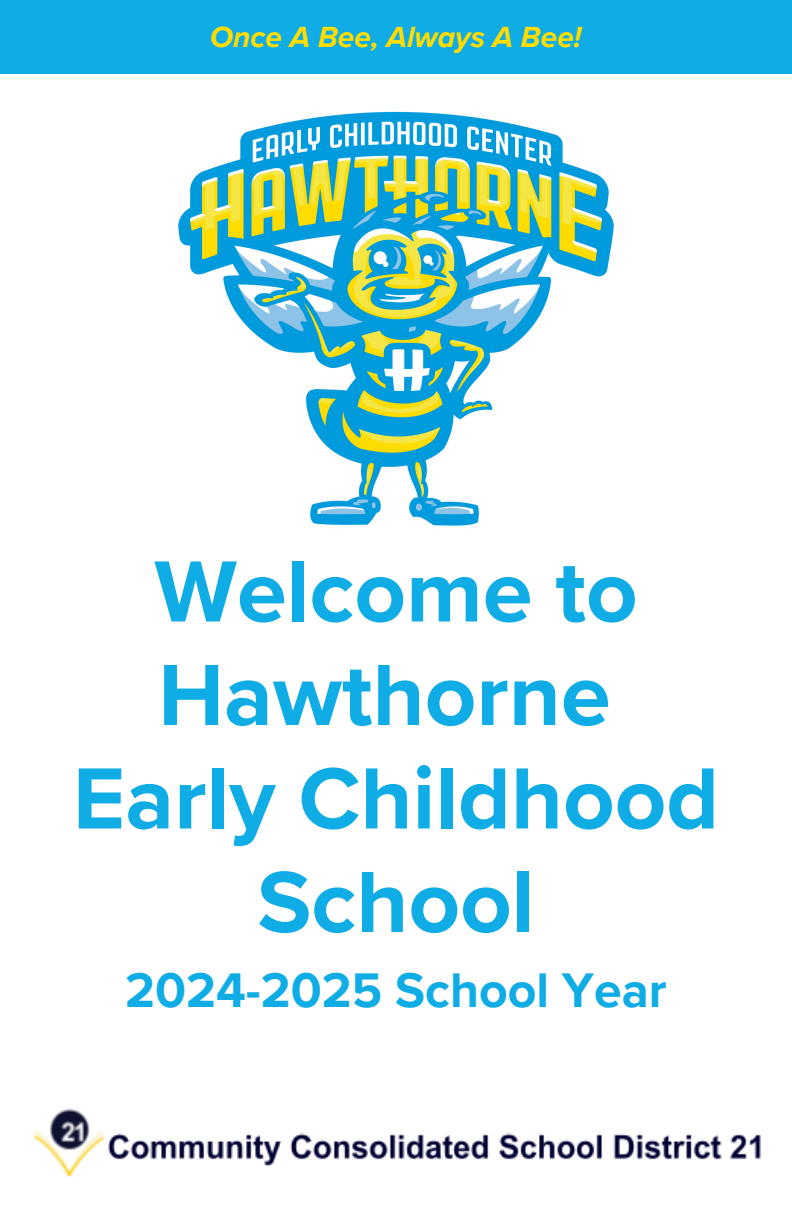
<style>
.page{position:relative;width:792px;height:1224px;background:#fff}
.page>*{position:absolute;margin:0;border:0;box-sizing:border-box;transform-origin:0 0}
.t1{font:700 90px/103.6px "Proxima Nova";color:#10ace6;text-align:center}
.t2{font:700 50px "Proxima Nova";color:#10ace6}
.t3{font:italic 700 30px "Proxima Nova";color:#fd0}
</style>
<div class="page">
<img style="left:33px;top:1108px;width:728px;height:69px">
<div style="left:0;top:0;width:792px;height:73px;background:#10ace6"></div>
<img style="left:178px;top:111px;width:436px;height:415px">
<p class="t3" style="left:210px;top:19px;width:373px">Once A Bee, Always A Bee!</p>
<h1 class="t1" style="left:73px;top:542px;width:648px">Welcome to<br>Hawthorne<br>Early Childhood<br>School</h1>
<h2 class="t2" style="left:125px;top:961px;width:543px">2024-2025 School Year</h2>
</div>
